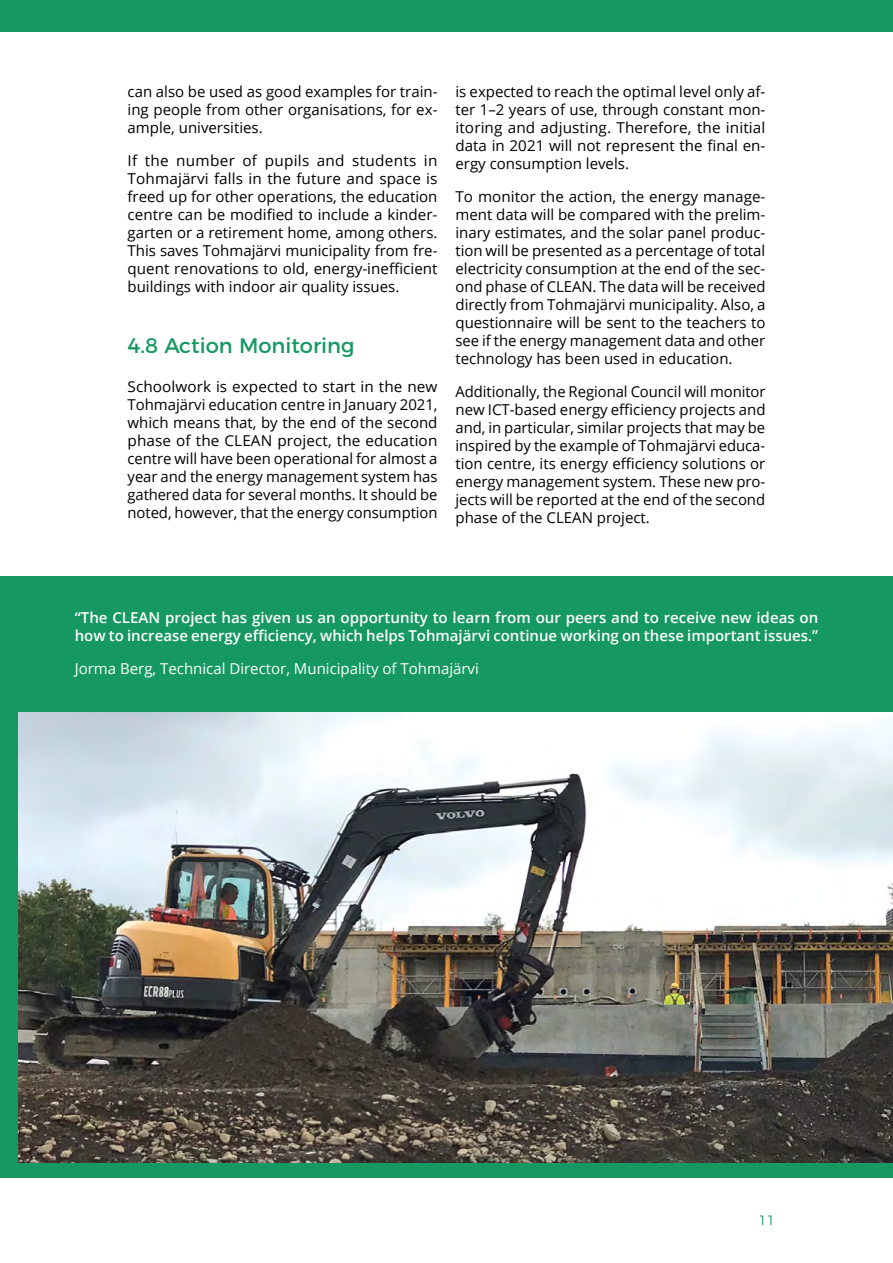
<style>
.page{position:relative;width:893px;height:1263px;background:#fff}
.page>*{position:absolute;margin:0;border:0;box-sizing:border-box;transform-origin:0 0}
.t1{font:21px "Montserrat";color:#159861}
.t2{font:15px/18px "Open Sans";color:#000;text-align:justify}
.t3{font:600 15px/18px "Open Sans";color:#fff}
.t4{font:15px "Open Sans";color:#fff}
.t5{font:300 13.5px "Montserrat";color:#159861}
</style>
<div class="page">
<div style="left:0;top:0;width:893px;height:32px;background:#159861"></div>
<div style="left:0;top:577px;width:893px;height:601px;background:#159861"></div>
<img style="left:18px;top:712px;width:875px;height:450px">
<p class="t2" style="left:128px;top:82px;width:311px">can also be used as good examples for train&shy;ing people from other organisations, for ex&shy;ample, universities.</p>
<p class="t2" style="left:128px;top:151px;width:312px">If the number of pupils and students in Tohmajärvi falls in the future and space is freed up for other operations, the education centre can be modified to include a kinder&shy;garten or a retirement home, among others.<br>This saves Tohmajärvi municipality from fre&shy;quent renovations to old, energy-inefficient buildings with indoor air quality issues.</p>
<p class="t1" style="left:128px;top:329px;width:229px">4.8 Action Monitoring</p>
<p class="t2" style="left:128px;top:377px;width:312px">Schoolwork is expected to start in the new Tohmajärvi education centre in January 2021, which means that, by the end of the second phase of the CLEAN project, the education centre will have been operational for almost a year and the energy management system has gathered data for several months. It should be noted, however, that the energy consumption</p>
<p class="t2" style="left:455px;top:82px;width:311px">is expected to reach the optimal level only af&shy;ter 1 –2 years of use, through constant mon&shy;itoring and adjusting. Therefore, the initial data in 2021 will not represent the final en&shy;ergy consumption levels.</p>
<p class="t2" style="left:455px;top:187px;width:312px">To monitor the action, the energy manage&shy;ment data will be compared with the prelim&shy;inary estimates, and the solar panel produc&shy;tion will be presented as a percentage of total electricity consumption at the end of the sec&shy;ond phase of CLEAN. The data will be received directly from Tohmajärvi municipality. Also, a questionnaire will be sent to the teachers to see if the energy management data and other technology has been used in education.</p>
<p class="t2" style="left:455px;top:382px;width:312px">Additionally, the Regional Council will monitor new ICT-based energy efficiency projects and and, in particular, similar projects that may be inspired by the example of Tohmajärvi educa&shy;tion centre, its energy efficiency solutions or energy management system. These new pro&shy;jects will be reported at the end of the second phase of the CLEAN project.</p>
<p class="t3" style="left:75px;top:608px;width:745px">“The CLEAN project has given us an opportunity to learn from our peers and to receive new ideas on how to increase energy efficiency, which helps Tohmajärvi continue working on these important issues.”</p>
<p class="t4" style="left:75px;top:658px;width:406px">Jorma Berg, Technical Director, Municipality of Tohmajärvi</p>
<p class="t5" style="left:758px;top:1210px;width:18px">11</p>
</div>
